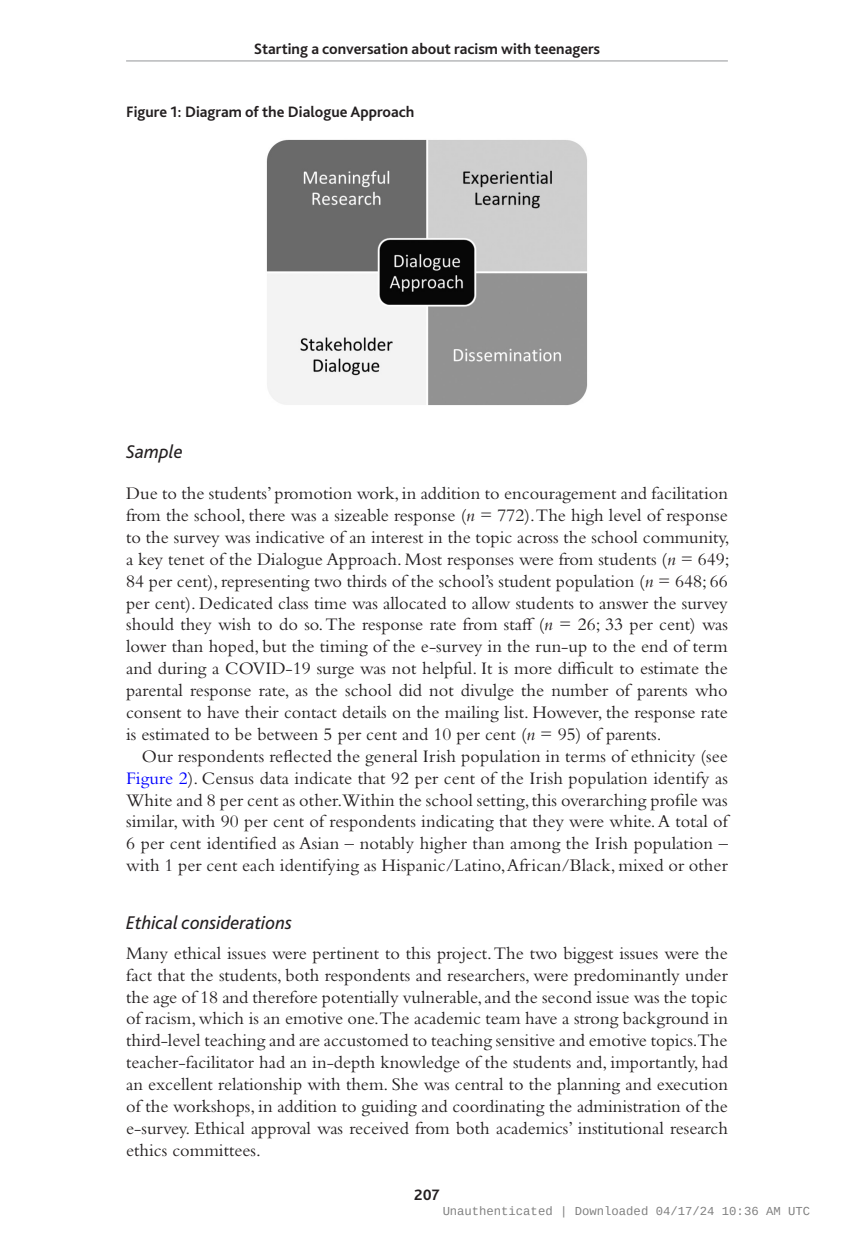
<style>
.page{position:relative;width:854px;height:1241px;background:#fff}
.page>*{position:absolute;margin:0;border:0;box-sizing:border-box;transform-origin:0 0}
.HeadB{font:italic 19.25px "Bliss Pro";color:#231f20}
.Text{font:18.38px/21.9px "Bembo Std";color:#231f20;text-align:justify}
.TextInd{font:18.38px/21.9px "Bembo Std";letter-spacing:.005em;color:#231f20;text-align:justify}
.FigCaption{font:700 15.75px "Bliss Pro";color:#231f20}
.t1{font:12.25px "Liberation Mono";color:rgb(0 0 0/.5)}
.s1{font-style:italic}
.s2{color:#00f}
</style>
<div class="page">
<hr style="left:126px;top:60px;width:601px;height:1px;background:#939598">
<img style="left:266px;top:139px;width:322px;height:267px">
<p class="FigCaption" style="left:254px;top:39px;width:348px">Starting a conversation about racism with teenagers</p>
<p class="FigCaption" style="left:126px;top:102px;width:290px">Figure 1: Diagram of the Dialogue Approach</p>
<p class="HeadB" style="left:126px;top:439px;width:58px">Sample</p>
<p class="Text" style="left:126px;top:482px;width:605px">Due to the students’ promotion work, in addition to encouragement and facilitation from the school, there was a sizeable response (<span class="s1">n</span> = 772).The high level of response to the survey was indicative of an interest in the topic across the school community, a key tenet of the Dialogue Approach. Most responses were from students (<span class="s1">n</span> = 649; 84 per cent), representing two thirds of the school’s student population (<span class="s1">n</span> = 648; 66 per cent). Dedicated class time was allocated to allow students to answer the survey should they wish to do so. The response rate from staff (<span class="s1">n</span> = 26; 33 per cent) was lower than hoped, but the timing of the e-survey in the run-up to the end of term and during a COVID-19 surge was not helpful. It is more difficult to estimate the parental response rate, as the school did not divulge the number of parents who consent to have their contact details on the mailing list. However, the response rate is estimated to be between 5 per cent and 10 per cent (<span class="s1">n</span> = 95) of parents.</p>
<p class="TextInd" style="left:126px;top:744px;width:603px;text-indent:16px">Our respondents reflected the general Irish population in terms of ethnicity (see <span class="s2">Figure 2</span>). Census data indicate that 92 per cent of the Irish population identify as White and 8 per cent as other.Within the school setting, this overarching profile was similar, with 90 per cent of respondents indicating that they were white. A total of 6 per cent identified as Asian – notably higher than among the Irish population – with 1 per cent each identifying as Hispanic/Latino, African/Black, mixed or other</p>
<p class="HeadB" style="left:126px;top:910px;width:167px">Ethical considerations</p>
<p class="Text" style="left:126px;top:941px;width:603px">Many ethical issues were pertinent to this project. The two biggest issues were the fact that the students, both respondents and researchers, were predominantly under the age of 18 and therefore potentially vulnerable, and the second issue was the topic of racism, which is an emotive one.The academic team have a strong background in third-level teaching and are accustomed to teaching sensitive and emotive topics.The teacher-facilitator had an in-depth knowledge of the students and, importantly, had an excellent relationship with them. She was central to the planning and execution of the workshops, in addition to guiding and coordinating the administration of the e-survey. Ethical approval was received from both academics’ institutional research ethics committees.</p>
<p class="FigCaption" style="left:414px;top:1184px;width:27px">207</p>
<p class="t1" style="left:442px;top:1204px;width:369px">Unauthenticated | Downloaded 04/17/24 10:36 AM UTC</p>
</div>
